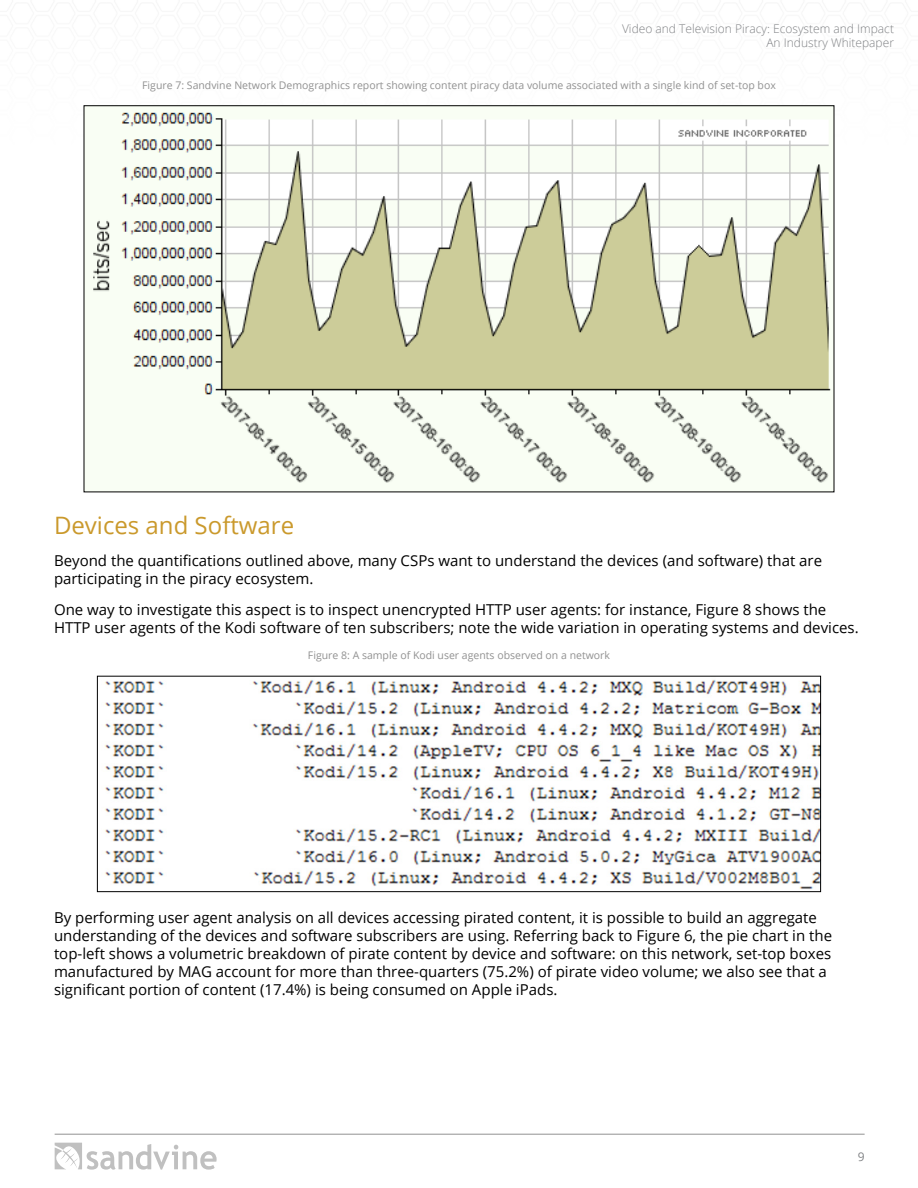
<style>
.page{position:relative;width:918px;height:1188px;background:#fff}
.page>*{position:absolute;margin:0;border:0;box-sizing:border-box;transform-origin:0 0}
.t1{font:24px "Open Sans";color:#ca992c}
.t2{font:15px/18px "Open Sans";color:#000}
.t3{font:300 12px/14.4px "Open Sans";color:#808285;text-align:right}
.t4{font:12px "Open Sans";color:#808285}
.Footnote{font:10.5px "Open Sans";color:#919191}
</style>
<div class="page">
<img style="left:83px;top:105px;width:752px;height:42px">
<hr style="left:55px;top:1134px;width:810px;height:1px;background:#919191">
<svg style="left:55px;top:1143px;width:162px;height:27px"></svg>
<img style="left:86px;top:108px;width:746px;height:382px">
<img style="left:104px;top:680px;width:715px;height:209px">
<div style="left:97px;top:676px;width:724px;height:216px;border:1px solid #000"></div>
<p class="t3" style="left:622px;top:21px;width:274px">Video and Television Piracy: Ecosystem and Impact<br>An Industry Whitepaper</p>
<p class="Footnote" style="left:142px;top:78px;width:635px">Figure 7: Sandvine Network Demographics report showing content piracy data volume associated with a single kind of set-top box</p>
<h2 class="t1" style="left:54px;top:509px;width:242px">Devices and Software</h2>
<p class="t2" style="left:54px;top:551px;width:770px">Beyond the quantifications outlined above, many CSPs want to understand the devices (and software) that are participating in the piracy ecosystem.</p>
<p class="t2" style="left:54px;top:601px;width:806px">One way to investigate this aspect is to inspect unencrypted HTTP user agents: for instance, Figure 8 shows the<br>HTTP user agents of the Kodi software of ten subscribers; note the wide variation in operating systems and devices.</p>
<p class="Footnote" style="left:308px;top:648px;width:304px">Figure 8: A sample of Kodi user agents observed on a network</p>
<p class="t2" style="left:54px;top:909px;width:780px">By performing user agent analysis on all devices accessing pirated content, it is possible to build an aggregate understanding of the devices and software subscribers are using. Referring back to Figure 6, the pie chart in the top-left shows a volumetric breakdown of pirate content by device and software: on this network, set-top boxes manufactured by MAG account for more than three-quarters (75.2%) of pirate video volume; we also see that a significant portion of content (17.4%) is being consumed on Apple iPads.</p>
<p class="t4" style="left:858px;top:1148px;width:8px">9</p>
</div>
